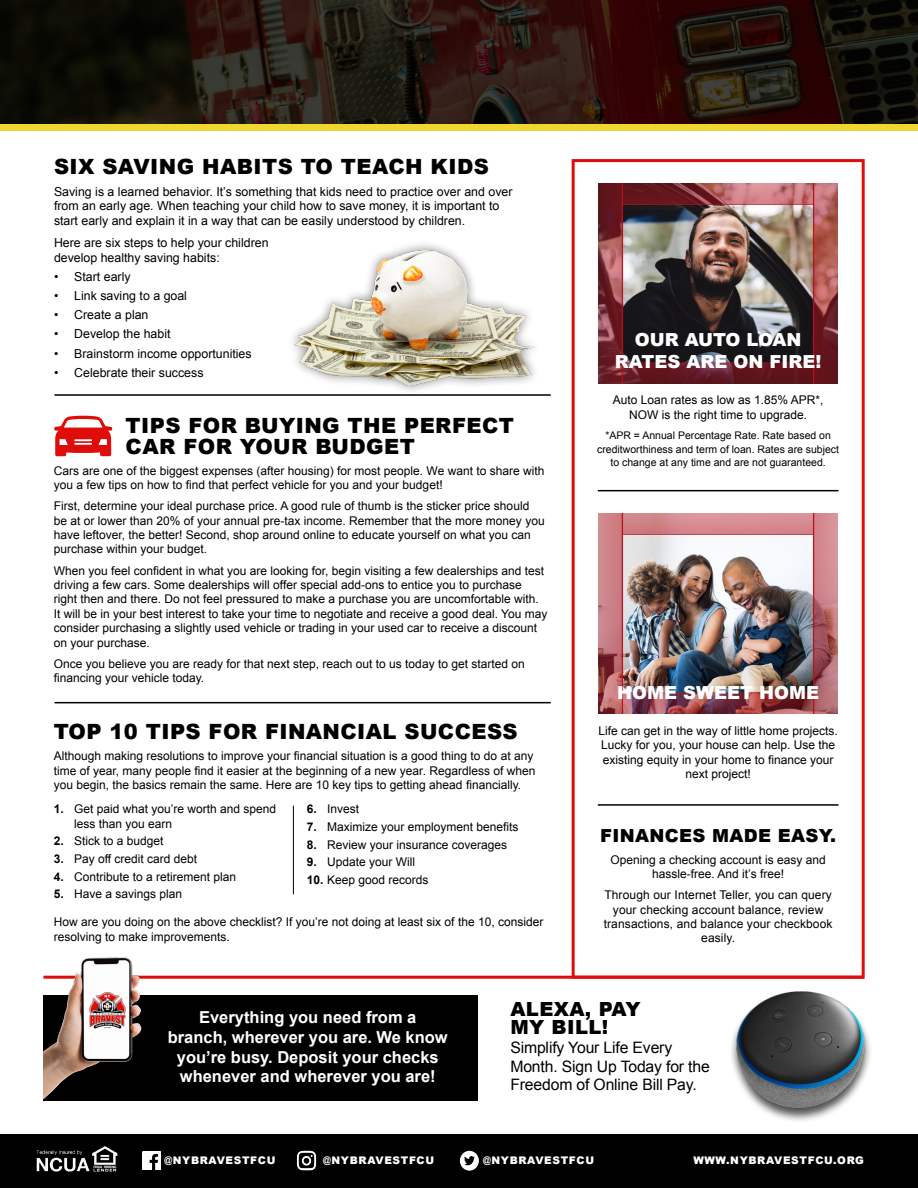
<style>
.page{position:relative;width:918px;height:1188px;background:#fff}
.page>*{position:absolute;margin:0;border:0;box-sizing:border-box;transform-origin:0 0}
.t1{font:900 21px/21px "Arial";letter-spacing:.02em;color:#000}
.TOC_Headlines{font:900 19.5px/18px "Arial";letter-spacing:.02em;color:#000}
.t2{font:900 18px/21.6px "Arial";color:#fff;text-align:center}
.TOC_Headlines-2{font:900 18px "Arial";letter-spacing:.02em;color:#000}
.t3{font:700 16.5px/19.8px "Arial";color:#fff;text-align:center}
.Body{font:15.75px/18.9px "Arial";letter-spacing:-.01em;color:#000}
.Body-2{font:12.3px/14.9px "Arial";color:#000}
.Body-3{font:12px/14.4px "Arial";color:#000}
.t4{font:10.5px/13.5px "Arial";color:#000;text-align:center}
.t5{font:900 10.5px "Arial";letter-spacing:.06em;color:#fff}
.s1{font-weight:700}
</style>
<div class="page">
<hr style="left:43px;top:976px;width:821px;height:3px;background:#de0d0a">
<div style="left:0;top:1134px;width:918px;height:54px;background:#000"></div>
<svg style="left:0;top:0;width:918px;height:124px;background:#21140e"></svg>
<div style="left:0;top:124px;width:918px;height:7px;background:#f0d630"></div>
<div style="left:43px;top:995px;width:435px;height:106px;background:#000"></div>
<div style="left:572px;top:159px;width:293px;height:820px;border:3px solid #de0d0a"></div>
<hr style="left:598px;top:804px;width:241px;height:2px;background:#000">
<hr style="left:598px;top:490px;width:241px;height:1px;background:#000">
<img style="left:292px;top:244px;width:243px;height:147px">
<hr style="left:55px;top:702px;width:496px;height:1px;background:#000">
<hr style="left:55px;top:394px;width:496px;height:2px;background:#000">
<svg style="left:54px;top:415px;width:58px;height:41px"></svg>
<img style="left:598px;top:183px;width:240px;height:201px">
<img style="left:598px;top:513px;width:240px;height:201px">
<hr style="left:293px;top:806px;width:1px;height:88px;background:#000">
<img style="left:43px;top:957px;width:132px;height:143px">
<img style="left:89px;top:992px;width:37px;height:37px">
<div style="left:729px;top:991px;width:143px;height:132px;background:#000;opacity:.68"></div>
<img style="left:729px;top:991px;width:143px;height:125px">
<img style="left:36px;top:1146px;width:82px;height:26px">
<img style="left:142px;top:1152px;width:18px;height:18px">
<img style="left:296px;top:1150px;width:21px;height:21px">
<img style="left:459px;top:1150px;width:20px;height:21px">
<h2 class="t1" style="left:54px;top:155px;width:436px">SIX SAVING HABITS TO TEACH KIDS</h2>
<p class="Body-2" style="left:54px;top:184px;width:460px">Saving is a learned behavior. It’s something that kids need to practice over and over from an early age. When teaching your child how to save money, it is important to start early and explain it in a way that can be easily understood by children.</p>
<p class="Body-2" style="left:54px;top:235px;width:216px">Here are six steps to help your children develop healthy saving habits:</p>
<p class="Body-2" style="left:54px;top:269px;width:78px">• Start early</p>
<p class="Body-2" style="left:54px;top:288px;width:135px">• Link saving to a goal</p>
<p class="Body-2" style="left:54px;top:308px;width:96px">• Create a plan</p>
<p class="Body-2" style="left:54px;top:327px;width:118px">• Develop the habit</p>
<p class="Body-2" style="left:54px;top:346px;width:199px">• Brainstorm income opportunities</p>
<p class="Body-2" style="left:54px;top:365px;width:151px">• Celebrate their success</p>
<h2 class="t1" style="left:126px;top:414px;width:390px">TIPS FOR BUYING THE PERFECT<br>CAR FOR YOUR BUDGET</h2>
<p class="Body-3" style="left:54px;top:463px;width:492px">Cars are one of the biggest expenses (after housing) for most people. We want to share with you a few tips on how to find that perfect vehicle for you and your budget!</p>
<p class="Body-3" style="left:54px;top:499px;width:492px">First, determine your ideal purchase price. A good rule of thumb is the sticker price should be at or lower than 20% of your annual pre-tax income. Remember that the more money you have leftover, the better! Second, shop around online to educate yourself on what you can purchase within your budget.</p>
<p class="Body-3" style="left:54px;top:563px;width:495px">When you feel confident in what you are looking for, begin visiting a few dealerships and test driving a few cars. Some dealerships will offer special add-ons to entice you to purchase right then and there. Do not feel pressured to make a purchase you are uncomfortable with.<br>It will be in your best interest to take your time to negotiate and receive a good deal. You may consider purchasing a slightly used vehicle or trading in your used car to receive a discount on your purchase.</p>
<p class="Body-3" style="left:54px;top:656px;width:472px">Once you believe you are ready for that next step, reach out to us today to get started on financing your vehicle today.</p>
<h2 class="t1" style="left:54px;top:720px;width:465px">TOP 10 TIPS FOR FINANCIAL SUCCESS</h2>
<p class="Body-3" style="left:54px;top:749px;width:483px">Although making resolutions to improve your financial situation is a good thing to do at any time of year, many people find it easier at the beginning of a new year. Regardless of when you begin, the basics remain the same. Here are 10 key tips to getting ahead financially.</p>
<p class="Body-3" style="left:74px;top:802px;width:204px;text-indent:-20px"><span class="s1">1.</span> Get paid what you’re worth and spend less than you earn</p>
<p class="Body-3" style="left:54px;top:834px;width:111px"><span class="s1">2.</span> Stick to a budget</p>
<p class="Body-3" style="left:54px;top:852px;width:145px"><span class="s1">3.</span> Pay off credit card debt</p>
<p class="Body-3" style="left:54px;top:869px;width:184px"><span class="s1">4.</span> Contribute to a retirement plan</p>
<p class="Body-3" style="left:54px;top:887px;width:130px"><span class="s1">5.</span> Have a savings plan</p>
<p class="Body-3" style="left:307px;top:802px;width:54px"><span class="s1">6.</span> Invest</p>
<p class="Body-3" style="left:307px;top:820px;width:213px"><span class="s1">7.</span> Maximize your employment benefits</p>
<p class="Body-3" style="left:307px;top:837px;width:202px"><span class="s1">8.</span> Review your insurance coverages</p>
<p class="Body-3" style="left:307px;top:855px;width:110px"><span class="s1">9.</span> Update your Will</p>
<p class="Body-3" style="left:307px;top:873px;width:123px"><span class="s1">10.</span> Keep good records</p>
<p class="Body-3" style="left:54px;top:915px;width:491px">How are you doing on the above checklist? If you’re not doing at least six of the 10, consider resolving to make improvements.</p>
<p class="t2" style="left:615px;top:328px;width:208px">OUR AUTO LOAN<br>RATES ARE ON FIRE!</p>
<p class="Body-3" style="left:613px;top:393px;width:212px;text-align:center">Auto Loan rates as low as 1.85% APR*,<br>NOW is the right time to upgrade.</p>
<p class="t4" style="left:597px;top:429px;width:243px">*APR = Annual Percentage Rate. Rate based on creditworthiness and term of loan. Rates are subject to change at any time and are not guaranteed.</p>
<p class="t2" style="left:617px;top:682px;width:203px">HOME SWEET HOME</p>
<p class="Body-3" style="left:598px;top:724px;width:241px;text-align:center">Life can get in the way of little home projects.<br>Lucky for you, your house can help. Use the existing equity in your home to finance your next project!</p>
<p class="TOC_Headlines-2" style="left:600px;top:823px;width:237px">FINANCES MADE EASY.</p>
<p class="Body-3" style="left:610px;top:852px;width:217px;text-align:center">Opening a checking account is easy and hassle-free. And it’s free!</p>
<p class="Body-3" style="left:604px;top:888px;width:230px;text-align:center">Through our Internet Teller, you can query your checking account balance, review transactions, and balance your checkbook easily.</p>
<p class="t3" style="left:168px;top:1008px;width:282px">Everything you need from a branch, wherever you are. We know you’re busy. Deposit your checks whenever and wherever you are!</p>
<p class="TOC_Headlines" style="left:510px;top:999px;width:132px">ALEXA, PAY<br>MY BILL!</p>
<p class="Body" style="left:510px;top:1038px;width:201px">Simplify Your Life Every<br>Month. Sign Up Today for the<br>Freedom of Online Bill Pay.</p>
<p class="t5" style="left:164px;top:1153px;width:113px">@NYBRAVESTFCU</p>
<p class="t5" style="left:323px;top:1153px;width:113px">@NYBRAVESTFCU</p>
<p class="t5" style="left:483px;top:1153px;width:113px">@NYBRAVESTFCU</p>
<p class="t5" style="left:693px;top:1153px;width:172px">WWW.NYBRAVESTFCU.ORG</p>
</div>
